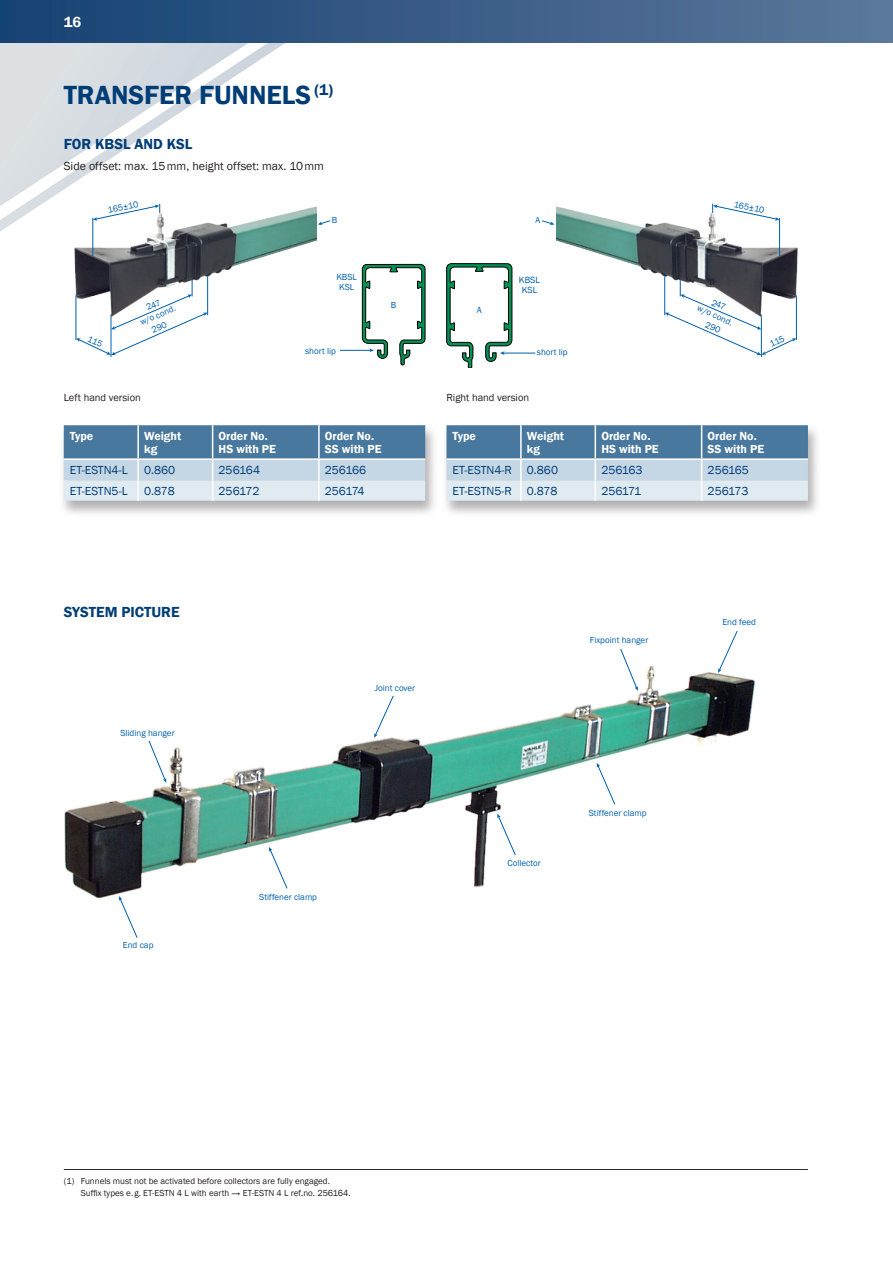
<style>
.page{position:relative;width:893px;height:1263px;background:#fff}
.page>*{position:absolute;margin:0;border:0;box-sizing:border-box;transform-origin:0 0}
.t1{font:600 27px "Franklin Gothic";color:#003d76}
.t2{font:600 15px "Franklin Gothic";color:#003d76}
.t3{font:600 15px "Franklin Gothic";color:#fff}
.t4{font:12px "Franklin Gothic";color:#003d76}
.t5{font:600 12px/13.5px "Franklin Gothic";color:#fff}
.t6{font:12px "Franklin Gothic";color:#231f20}
.t7{font:10.5px "Franklin Gothic";color:#231f20}
.t8{font:9.15px/10.1px "Franklin Gothic";color:#0160ae;text-align:center}
.t9{font:9px/11.1px "Franklin Gothic";color:#0160ae;text-align:center}
.t10{font:9px/12px "Franklin Gothic";color:#231f20}
</style>
<div class="page">
<svg style="left:0;top:43px;width:317px;height:172px"></svg>
<div style="left:0;top:0;width:893px;height:43px;background:linear-gradient(to right,#154272,#5d789c)"></div>
<hr style="left:64px;top:1169px;width:744px;height:1px;background:#231f20">
<img style="left:64px;top:665px;width:692px;height:234px">
<svg style="left:374px;top:695px;width:20px;height:43px"></svg>
<svg style="left:718px;top:631px;width:20px;height:42px"></svg>
<svg style="left:620px;top:649px;width:18px;height:42px"></svg>
<svg style="left:148px;top:740px;width:18px;height:43px"></svg>
<svg style="left:119px;top:896px;width:19px;height:42px"></svg>
<svg style="left:269px;top:847px;width:19px;height:42px"></svg>
<svg style="left:497px;top:814px;width:19px;height:42px"></svg>
<svg style="left:597px;top:763px;width:18px;height:42px"></svg>
<div style="left:59px;top:423px;width:380px;height:94px;background:#231f20;opacity:.35"></div>
<svg style="left:64px;top:425px;width:361px;height:76px;background:#97b3ca"></svg>
<hr style="left:318px;top:480px;width:2px;height:21px;background:#fff">
<div style="left:442px;top:423px;width:379px;height:94px;background:#231f20;opacity:.35"></div>
<svg style="left:446px;top:425px;width:362px;height:76px;background:#98b3ca"></svg>
<img style="left:64px;top:191px;width:252px;height:166px">
<hr style="left:111px;top:317px;width:1px;height:40px;background:#0160ae">
<hr style="left:207px;top:276px;width:1px;height:39px;background:#0160ae">
<hr style="left:93px;top:218px;width:1px;height:39px;background:#0160ae">
<svg style="left:93px;top:204px;width:67px;height:17px"></svg>
<svg style="left:318px;top:220px;width:13px;height:5px"></svg>
<img style="left:556px;top:203px;width:242px;height:154px">
<hr style="left:796px;top:295px;width:1px;height:45px;background:#0160ae">
<hr style="left:761px;top:317px;width:1px;height:40px;background:#0160ae">
<hr style="left:664px;top:276px;width:1px;height:39px;background:#0160ae">
<hr style="left:779px;top:218px;width:1px;height:39px;background:#0160ae">
<svg style="left:712px;top:204px;width:68px;height:17px"></svg>
<hr style="left:340px;top:350px;width:31px;height:1px;background:#0160ae">
<svg style="left:362px;top:264px;width:63px;height:102px"></svg>
<hr style="left:503px;top:353px;width:32px;height:1px;background:#0160ae">
<svg style="left:446px;top:263px;width:66px;height:105px"></svg>
<svg style="left:76px;top:280px;width:132px;height:75px"></svg>
<svg style="left:665px;top:280px;width:131px;height:75px"></svg>
<svg style="left:542px;top:220px;width:13px;height:5px"></svg>
<h2 class="t3" style="left:64px;top:12px;width:19px">16</h2>
<h1 class="t1" style="left:64px;top:78px;width:271px">TRANSFER FUNNELS <sup>(1)</sup></h1>
<h2 class="t2" style="left:64px;top:135px;width:130px">FOR KBSL AND KSL</h2>
<h3 class="t6" style="left:64px;top:159px;width:262px">Side offset: max. 15mm, height offset: max. 10mm</h3>
<p class="t9" style="left:107px;top:205px;width:33px;rotate:-12deg">165±10</p>
<p class="t9" style="left:138px;top:318px;width:39px;rotate:-23deg">w/o cond.</p>
<p class="t9" style="left:332px;top:215px;width:7px">B</p>
<p class="t9" style="left:336px;top:272px;width:22px;line-height:9.8px">KBSL<br>KSL</p>
<p class="t9" style="left:305px;top:346px;width:32px">short lip</p>
<p class="t9" style="left:391px;top:299px;width:7px">B</p>
<p class="t8" style="left:477px;top:305px;width:6px">A</p>
<p class="t8" style="left:519px;top:275px;width:23px">KBSL<br>KSL</p>
<p class="t9" style="left:537px;top:347px;width:32px">short lip</p>
<p class="t7" style="left:64px;top:391px;width:79px">Left hand version</p>
<p class="t7" style="left:446px;top:391px;width:84px">Right hand version</p>
<p class="t9" style="left:735px;top:198px;width:33px;rotate:12deg">165±10</p>
<p class="t9" style="left:704px;top:293px;width:39px;rotate:23deg">247<br>w/o cond.</p>
<h3 class="t5" style="left:70px;top:429px;width:25px">Type</h3>
<h3 class="t5" style="left:144px;top:429px;width:39px">Weight kg</h3>
<h3 class="t5" style="left:219px;top:429px;width:59px">Order No.<br>HS with PE</h3>
<h3 class="t5" style="left:325px;top:429px;width:58px">Order No.<br>SS with PE</h3>
<h3 class="t4" style="left:70px;top:463px;width:59px">ET-ESTN4-L</h3>
<h3 class="t4" style="left:144px;top:463px;width:33px">0.860</h3>
<h3 class="t4" style="left:219px;top:463px;width:43px">256164</h3>
<h3 class="t4" style="left:325px;top:463px;width:43px">256166</h3>
<h3 class="t4" style="left:70px;top:483px;width:59px">ET-ESTN5-L</h3>
<h3 class="t4" style="left:144px;top:483px;width:32px">0.878</h3>
<h3 class="t4" style="left:219px;top:483px;width:42px">256172</h3>
<h3 class="t4" style="left:325px;top:483px;width:41px">256174</h3>
<h3 class="t5" style="left:452px;top:429px;width:25px">Type</h3>
<h3 class="t5" style="left:527px;top:429px;width:39px">Weight kg</h3>
<h3 class="t5" style="left:601px;top:429px;width:59px">Order No.<br>HS with PE</h3>
<h3 class="t5" style="left:708px;top:429px;width:58px">Order No.<br>SS with PE</h3>
<h3 class="t4" style="left:452px;top:463px;width:61px">ET-ESTN4-R</h3>
<h3 class="t4" style="left:527px;top:463px;width:33px">0.860</h3>
<h3 class="t4" style="left:601px;top:463px;width:43px">256163</h3>
<h3 class="t4" style="left:708px;top:463px;width:43px">256165</h3>
<h3 class="t4" style="left:452px;top:483px;width:61px">ET-ESTN5-R</h3>
<h3 class="t4" style="left:527px;top:483px;width:32px">0.878</h3>
<h3 class="t4" style="left:601px;top:483px;width:41px">256171</h3>
<h3 class="t4" style="left:708px;top:483px;width:42px">256173</h3>
<h2 class="t2" style="left:64px;top:602px;width:117px">SYSTEM PICTURE</h2>
<p class="t9" style="left:120px;top:728px;width:56px">Sliding hanger</p>
<p class="t9" style="left:123px;top:940px;width:32px">End cap</p>
<p class="t9" style="left:375px;top:683px;width:42px">Joint cover</p>
<p class="t9" style="left:259px;top:891px;width:59px">Stiffener clamp</p>
<p class="t9" style="left:590px;top:635px;width:60px">Fixpoint hanger</p>
<p class="t9" style="left:507px;top:858px;width:35px">Collector</p>
<p class="t9" style="left:589px;top:808px;width:59px">Stiffener clamp</p>
<p class="t9" style="left:722px;top:617px;width:35px">End feed</p>
<p class="t10" style="left:81px;top:1175px;width:271px;text-indent:-17px">(1) Funnels must not be activated before collectors are fully engaged.<br>Suffix types e. g. ET-ESTN 4 L with earth → ET-ESTN 4 L ref.no. 256164.</p>
</div>
